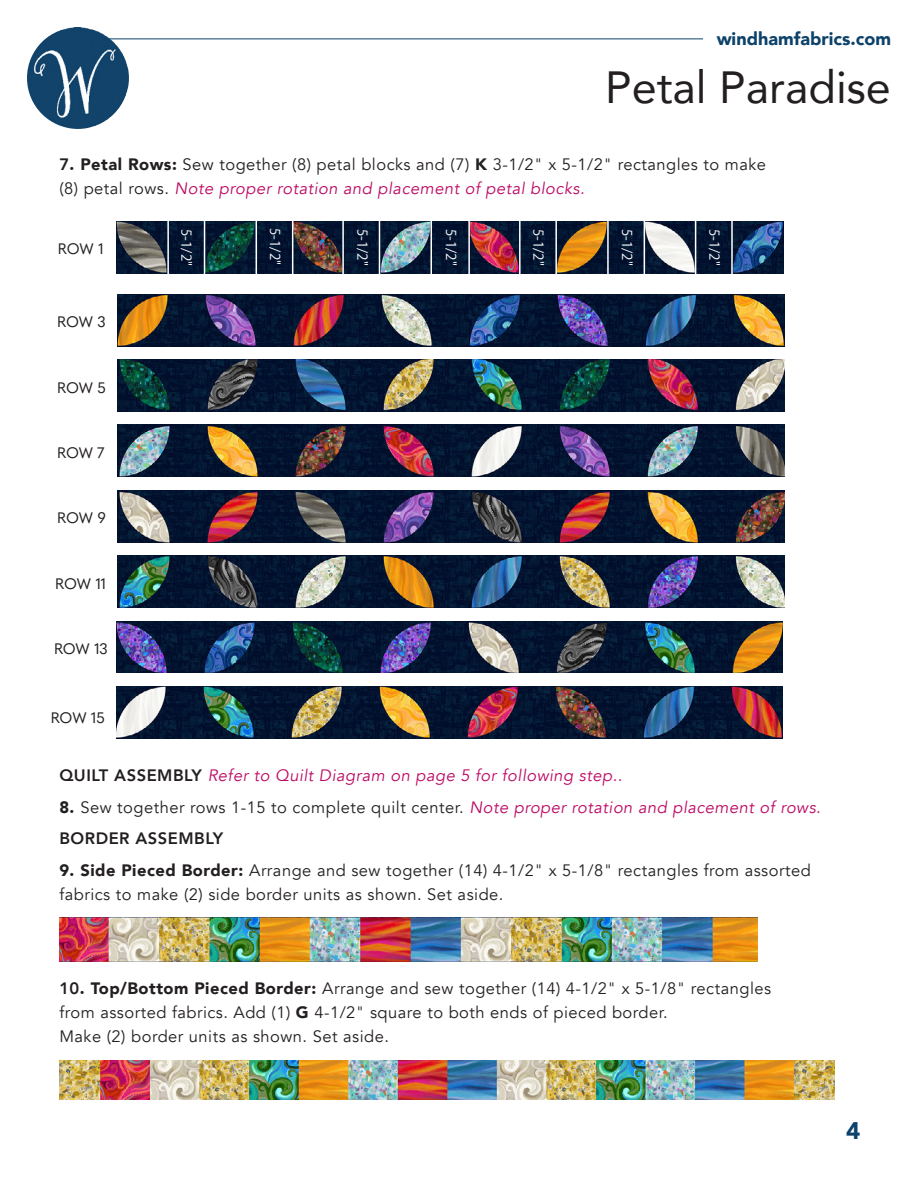
<style>
.page{position:relative;width:918px;height:1188px;background:#fff}
.page>*{position:absolute;margin:0;border:0;box-sizing:border-box;transform-origin:0 0}
.t1{font:45px "Avenir";color:#231f20}
.t2{font:900 24px "Avenir";color:#0d426a}
.t3{font:900 18px "Avenir";color:#0d426a}
.t4{font:16.5px/24px "Avenir";letter-spacing:.03em;color:#231f20}
.t5{font:italic 16.5px "Avenir";letter-spacing:.03em;color:#bc0964}
.t6{font:800 16.5px "Avenir";letter-spacing:.03em;color:#231f20}
.t7{font:15px "Quasimoda";letter-spacing:-.01em;color:#231f20}
.t8{font:13.5px "Koz Go Pr 6 N";color:#fff}
.s1{font-weight:800}
.s2{font-weight:900}
.s3{font-style:italic;color:#bc0964}
.s4{font-weight:800;font-style:normal;color:#231f20}
</style>
<div class="page">
<img style="left:27px;top:27px;width:102px;height:102px;border-radius:51px">
<hr style="left:109px;top:39px;width:594px;height:1px;background:#0d426a">
<img style="left:118px;top:294px;width:666px;height:52px">
<img style="left:118px;top:360px;width:666px;height:51px">
<img style="left:118px;top:425px;width:666px;height:52px">
<img style="left:118px;top:490px;width:666px;height:52px">
<img style="left:118px;top:556px;width:666px;height:52px">
<img style="left:117px;top:621px;width:666px;height:52px">
<img style="left:117px;top:686px;width:666px;height:52px">
<img style="left:117px;top:221px;width:666px;height:52px">
<hr style="left:167px;top:214px;width:2px;height:67px;background:#fff">
<hr style="left:204px;top:214px;width:1px;height:67px;background:#fff">
<hr style="left:256px;top:214px;width:1px;height:67px;background:#fff">
<hr style="left:292px;top:214px;width:1px;height:67px;background:#fff">
<hr style="left:342px;top:214px;width:2px;height:67px;background:#fff">
<hr style="left:379px;top:214px;width:1px;height:67px;background:#fff">
<hr style="left:430px;top:214px;width:2px;height:67px;background:#fff">
<hr style="left:468px;top:214px;width:2px;height:67px;background:#fff">
<hr style="left:519px;top:214px;width:2px;height:67px;background:#fff">
<hr style="left:555px;top:214px;width:2px;height:67px;background:#fff">
<hr style="left:607px;top:214px;width:2px;height:67px;background:#fff">
<hr style="left:644px;top:214px;width:1px;height:67px;background:#fff">
<hr style="left:695px;top:214px;width:1px;height:67px;background:#fff">
<hr style="left:731px;top:214px;width:2px;height:67px;background:#fff">
<img style="left:59px;top:918px;width:698px;height:43px">
<img style="left:59px;top:1061px;width:776px;height:39px">
<p class="t3" style="left:717px;top:23px;width:176px">windhamfabrics.com</p>
<h1 class="t1" style="left:605px;top:52px;width:287px">Petal Paradise</h1>
<p class="t4" style="left:59px;top:152px;width:708px"><span class="s1">7</span><span class="s2">. Petal Rows:</span> Sew together (8) petal blocks and (7) <span class="s2">K</span> 3-1/2" x 5-1/2" rectangles to make (8) petal rows. <span class="s3">Note proper rotation and placement of petal blocks.</span></p>
<p class="t7" style="left:58px;top:238px;width:47px">ROW 1</p>
<p class="t7" style="left:57px;top:311px;width:50px">ROW 3</p>
<p class="t7" style="left:57px;top:376px;width:50px">ROW 5</p>
<p class="t7" style="left:57px;top:441px;width:49px">ROW 7</p>
<p class="t7" style="left:57px;top:507px;width:50px">ROW 9</p>
<p class="t7" style="left:55px;top:572px;width:52px">ROW 11</p>
<p class="t7" style="left:54px;top:637px;width:55px">ROW 13</p>
<p class="t7" style="left:51px;top:706px;width:55px">ROW 15</p>
<p class="t8" style="left:194px;top:229px;width:38px;rotate:90deg">5-1/2"</p>
<p class="t8" style="left:283px;top:228px;width:38px;rotate:90deg">5-1/2"</p>
<p class="t8" style="left:370px;top:229px;width:38px;rotate:90deg">5-1/2"</p>
<p class="t8" style="left:459px;top:229px;width:38px;rotate:90deg">5-1/2"</p>
<p class="t8" style="left:546px;top:229px;width:38px;rotate:90deg">5-1/2"</p>
<p class="t8" style="left:635px;top:229px;width:38px;rotate:90deg">5-1/2"</p>
<p class="t8" style="left:722px;top:229px;width:38px;rotate:90deg">5-1/2"</p>
<p class="t5" style="left:59px;top:766px;width:564px"><span class="s4">QUILT ASSEMBLY</span> Refer to Quilt Diagram on page 5 for following step..</p>
<p class="t4" style="left:59px;top:795px;width:763px"><span class="s2">8.</span> Sew together rows 1-15 to complete quilt center. <span class="s3">Note proper rotation and placement of rows.</span></p>
<p class="t6" style="left:59px;top:826px;width:165px">BORDER ASSEMBLY</p>
<p class="t4" style="left:59px;top:858px;width:753px"><span class="s2">9. Side Pieced Border:</span> Arrange and sew together (14) 4-1/2" x 5-1/8" rectangles from assorted fabrics to make (2) side border units as shown. Set aside.</p>
<p class="t4" style="left:59px;top:977px;width:713px"><span class="s1">10</span><span class="s2">. Top/Bottom Pieced Border:</span> Arrange and sew together (14) 4-1/2" x 5-1/8" rectangles from assorted fabrics. Add (1) <span class="s2">G</span> 4-1/2" square to both ends of pieced border.<br>Make (2) border units as shown. Set aside.</p>
<h2 class="t2" style="left:846px;top:1110px;width:16px">4</h2>
</div>
